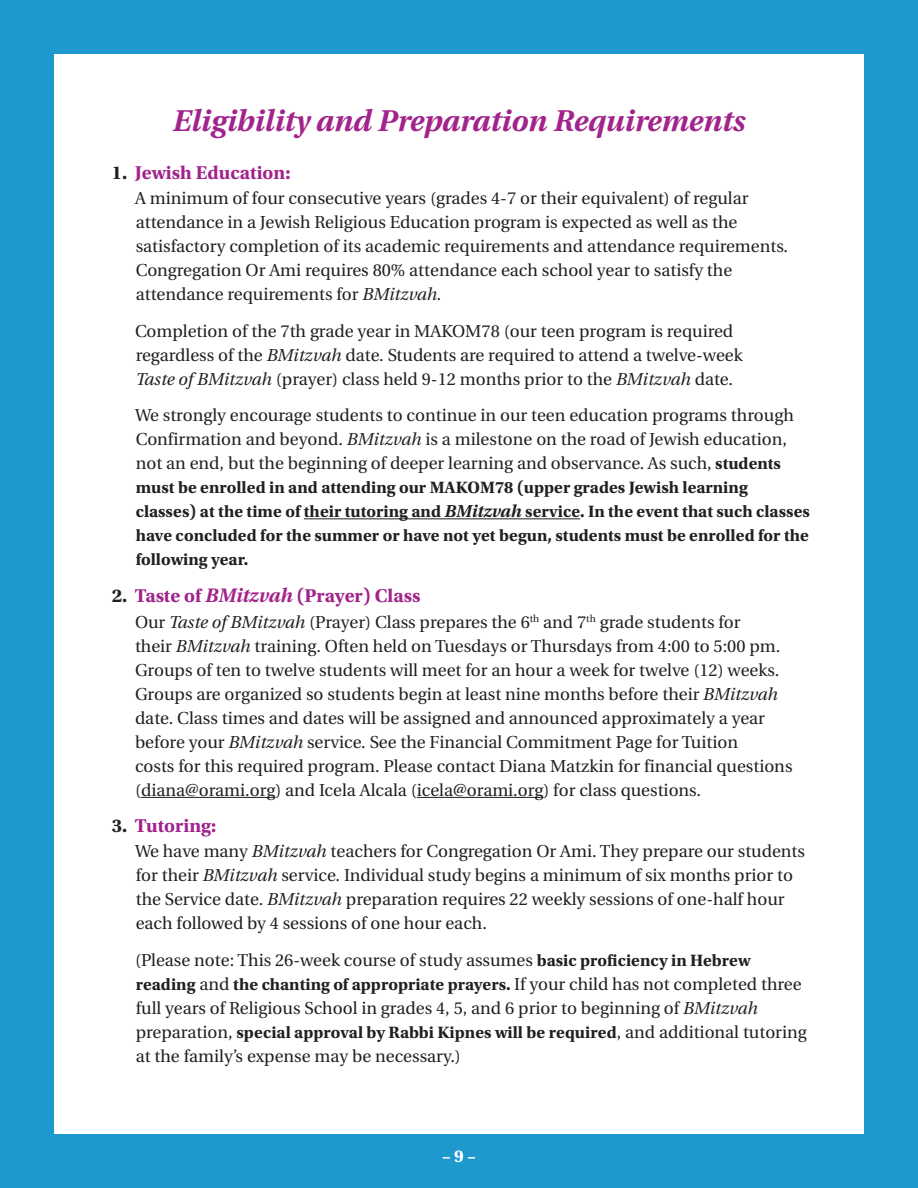
<style>
.page{position:relative;width:918px;height:1188px;background:#1d99ce}
.page>*{position:absolute;margin:0;border:0;box-sizing:border-box;transform-origin:0 0}
.t1{font:italic 700 30px "Utopia";color:#a1238b}
.t2{font:700 19.5px "Utopia Std";color:#a1238b}
.t3{font:700 18px "Utopia Std";color:#fff}
.t4{font:17.25px/24px "Utopia";color:#231f20}
.t5{font:700 17.25px/24px "Utopia Std";color:#231f20}
.s1{color:#231f20}
.s2{font-style:italic}
.s3{font-family:"Utopia Std";font-weight:700}
.s4{font-family:"Utopia";font-style:italic}
.s5{font-family:"Utopia";font-weight:400}
</style>
<div class="page">
<div style="left:54px;top:54px;width:810px;height:1080px;background:#fff"></div>
<hr style="left:304px;top:518px;width:276px;height:1px;background:#231f20">
<hr style="left:141px;top:797px;width:134px;height:1px;background:#231f20">
<hr style="left:417px;top:797px;width:126px;height:1px;background:#231f20">
<h1 class="t1" style="left:173px;top:103px;width:574px">Eligibility and Preparation Requirements</h1>
<p class="t2" style="left:112px;top:161px;width:180px"><span class="s1">1.</span> Jewish Education:</p>
<p class="t4" style="left:135px;top:187px;width:655px">A minimum of four consecutive years (grades 4-7 or their equivalent) of regular attendance in a Jewish Religious Education program is expected as well as the satisfactory completion of its academic requirements and attendance requirements.<br>Congregation Or Ami requires 80% attendance each school year to satisfy the attendance requirements for <span class="s2">BMitzvah.</span></p>
<p class="t4" style="left:135px;top:319px;width:609px">Completion of the 7th grade year in MAKOM78 (our teen program is required regardless of the <span class="s2">BMitzvah</span> date. Students are required to attend a twelve-week<br><span class="s2">Taste of BMitzvah</span> (prayer) class held 9-12 months prior to the <span class="s2">BMitzvah</span> date.</p>
<p class="t4" style="left:135px;top:404px;width:660px">We strongly encourage students to continue in our teen education programs through<br>Confirmation and beyond. <span class="s2">BMitzvah</span> is a milestone on the road of Jewish education, not an end, but the beginning of deeper learning and observance. As such, <span class="s3">students</span></p>
<p class="t5" style="left:136px;top:476px;width:676px">must be enrolled in and attending our MAKOM78 (upper grades Jewish learning classes) at the time of their tutoring and <span class="s4">BMitzvah</span> service. In the event that such classes have concluded for the summer or have not yet begun, students must be enrolled for the following year.</p>
<p class="t2" style="left:112px;top:584px;width:310px"><span class="s1">2.</span> Taste of <span class="s4">BMitzvah</span> (Prayer) Class</p>
<p class="t4" style="left:135px;top:610px;width:659px">Our <span class="s2">Taste of BMitzvah</span> (Prayer) Class prepares the 6<sup>th</sup> and 7<sup>th</sup> grade students for<br>their <span class="s2">BMitzvah</span> training. Often held on Tuesdays or Thursdays from 4:00 to 5:00 pm.<br>Groups of ten to twelve students will meet for an hour a week for twelve (12) weeks.<br>Groups are organized so students begin at least nine months before their <span class="s2">BMitzvah </span>date. Class times and dates will be assigned and announced approximately a year before your <span class="s2">BMitzvah</span> service. See the Financial Commitment Page for Tuition<br>costs for this required program. Please contact Diana Matzkin for financial questions (diana@orami.org) and Icela Alcala (icela@orami.org) for class questions.</p>
<p class="t2" style="left:112px;top:814px;width:106px"><span class="s1">3.</span> Tutoring:</p>
<p class="t4" style="left:135px;top:840px;width:672px">We have many <span class="s2">BMitzvah</span> teachers for Congregation Or Ami. They prepare our students for their <span class="s2">BMitzvah</span> service. Individual study begins a minimum of six months prior to the Service date. <span class="s2">BMitzvah</span> preparation requires 22 weekly sessions of one-half hour each followed by 4 sessions of one hour each.</p>
<p class="t4" style="left:135px;top:948px;width:617px">(Please note: This 26-week course of study assumes <span class="s3">basic proficiency in Hebrew</span></p>
<p class="t5" style="left:136px;top:972px;width:667px">reading <span class="s5">and</span> the chanting of appropriate prayers. <span class="s5">If your child has not completed three</span></p>
<p class="t4" style="left:136px;top:996px;width:624px">full years of Religious School in grades 4, 5, and 6 prior to beginning of <span class="s2">BMitzvah</span></p>
<p class="t5" style="left:136px;top:1020px;width:673px"><span class="s5">preparation,</span> special approval by Rabbi Kipnes will be required<span class="s5">, and additional tutoring</span></p>
<p class="t4" style="left:136px;top:1044px;width:327px">at the family’s expense may be necessary.)</p>
<p class="t3" style="left:442px;top:1146px;width:35px">– 9 –</p>
</div>
